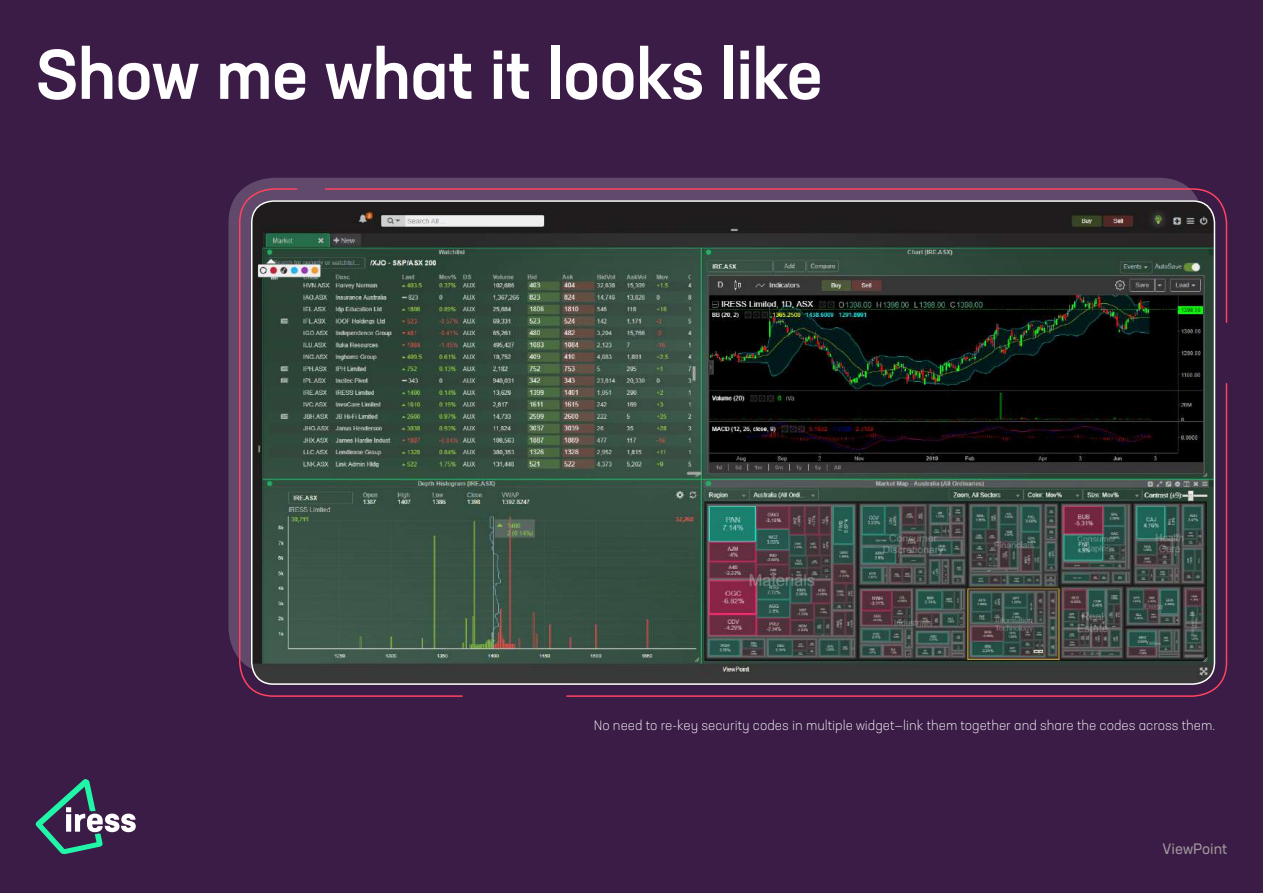
<style>
.page{position:relative;width:1263px;height:893px;background:#3a1c46}
.page>*{position:absolute;margin:0;border:0;box-sizing:border-box;transform-origin:0 0}
.t1{font:500 69px "Neusa Next Std";letter-spacing:-.015em;color:#fff}
.t2{font:15px "Neusa Next Std";color:#a0989d}
.t3{font:300 13.5px "Neusa Next Std";color:#fff}
</style>
<div class="page">
<svg style="left:36px;top:779px;width:100px;height:75px"></svg>
<div style="left:228px;top:178px;width:976px;height:496px;background:#61496b;border-radius:45px"></div>
<img style="left:464px;top:324px;width:748px;height:358px">
<svg style="left:238px;top:188px;width:226px;height:509px;background:#404f48"></svg>
<img style="left:565px;top:382px;width:663px;height:315px">
<svg style="left:324px;top:188px;width:904px;height:136px;background:#393d3b"></svg>
<h1 class="t1" style="left:36px;top:30px;width:789px">Show me what it looks like</h1>
<p class="t3" style="left:594px;top:717px;width:623px">No need to re-key security codes in multiple widget—link them together and share the codes across them.</p>
<p class="t2" style="left:1162px;top:839px;width:66px">ViewPoint</p>
</div>
